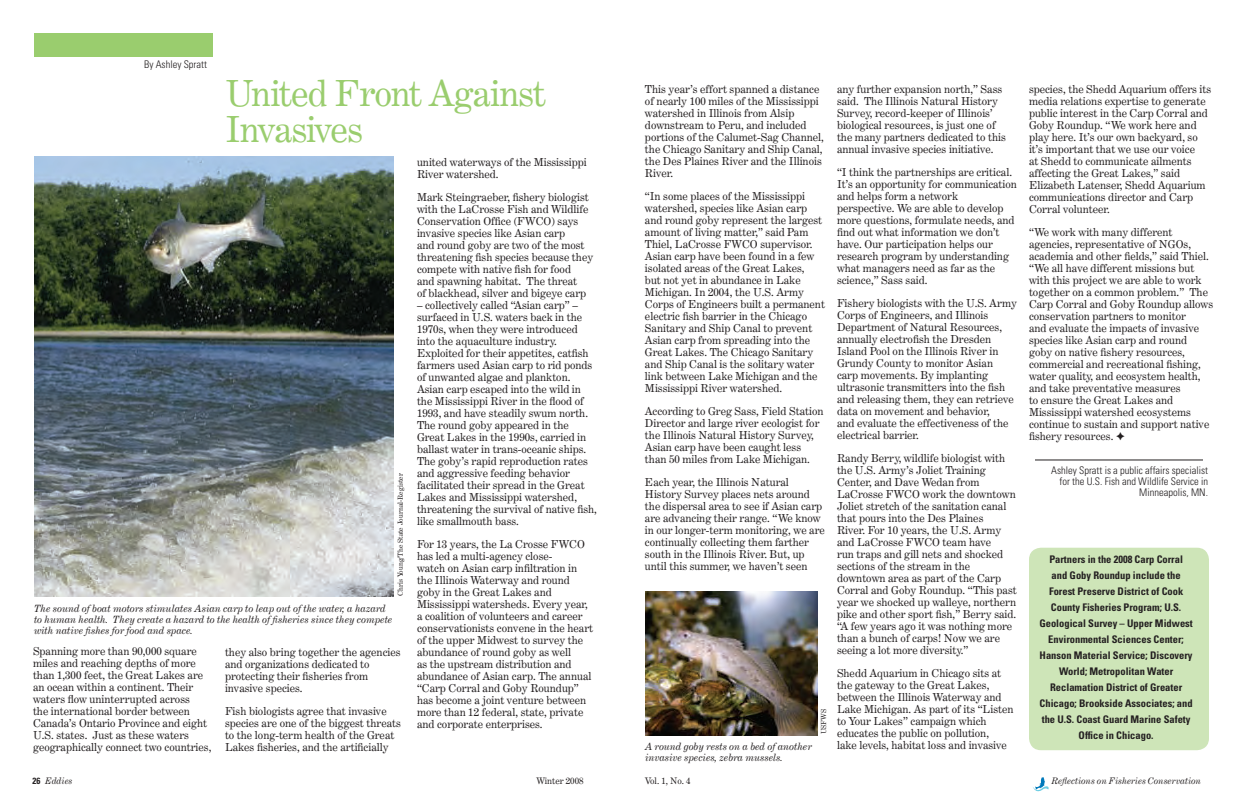
<style>
.page{position:relative;width:1242px;height:810px;background:#fff}
.page>*{position:absolute;margin:0;border:0;box-sizing:border-box;transform-origin:0 0}
.t1{font:36px/36px "Century Expanded BT";letter-spacing:-.025em;color:#9acd6e}
.t2{font:11px/12px "Century Expanded BT";color:#231f20}
.t3{font:700 condensed 10.5px/16px "Univers";color:#231f20;text-align:center}
.t4{font:300 condensed 10.5px/11px "Univers";color:#231f20;text-align:right}
.t5{font:italic 10px/11px "Century Expanded BT";color:#231f20}
.t6{font:italic 9px "Century Expanded BT";color:#231f20}
.t7{font:9px "Century Expanded BT";color:#231f20}
.t8{font:7px "Century Expanded BT";color:#231f20}
.s1{font-family:"Univers";font-weight:700;font-style:normal;font-stretch:condensed}
</style>
<div class="page">
<svg style="left:1033px;top:777px;width:16px;height:14px"></svg>
<div style="left:34px;top:33px;width:179px;height:23px;background:#9acd6e"></div>
<hr style="left:1035px;top:460px;width:168px;height:1px;background:#231f20">
<img style="left:34px;top:157px;width:360px;height:440px">
<img style="left:645px;top:591px;width:173px;height:145px">
<div style="left:1029px;top:548px;width:180px;height:202px;background:#cee5b8;border-radius:12px"></div>
<p class="t4" style="left:144px;top:59px;width:64px">By Ashley Spratt</p>
<h1 class="t1" style="left:225px;top:75px;width:322px">United Front Against<br>Invasives</h1>
<p class="t8" style="left:396px;top:596px;width:124px;rotate:-90deg">Chris Young/The State Journal-Register</p>
<p class="t5" style="left:34px;top:603px;width:360px">The sound of boat motors stimulates Asian carp to leap out of the water, a hazard to human health. They create a hazard to the health of fisheries since they compete with native fishes for food and space.</p>
<p class="t2" style="left:33px;top:645px;width:180px">Spanning more than 90,000 square miles and reaching depths of more than 1,300 feet, the Great Lakes are an ocean within a continent. Their waters flow uninterrupted across<br>the international border between Canada’s Ontario Province and eight U.S. states. Just as these waters geographically connect two countries,</p>
<p class="t2" style="left:225px;top:646px;width:177px">they also bring together the agencies and organizations dedicated to protecting their fisheries from invasive species.</p>
<p class="t2" style="left:225px;top:705px;width:177px">Fish biologists agree that invasive species are one of the biggest threats to the long-term health of the Great Lakes fisheries, and the artificially</p>
<p class="t2" style="left:417px;top:156px;width:171px">united waterways of the Mississippi<br>River watershed.</p>
<p class="t2" style="left:417px;top:191px;width:178px">Mark Steingraeber, fishery biologist with the LaCrosse Fish and Wildlife Conservation Office (FWCO) says invasive species like Asian carp<br>and round goby are two of the most threatening fish species because they compete with native fish for food<br>and spawning habitat. The threat<br>of blackhead, silver and bigeye carp</p>
<p class="t2" style="left:417px;top:299px;width:182px">– collectively called “Asian carp” – surfaced in U.S. waters back in the 1970s, when they were introduced into the aquaculture industry.<br>Exploited for their appetites, catfish farmers used Asian carp to rid ponds of unwanted algae and plankton.<br>Asian carp escaped into the wild in the Mississippi River in the flood of 1993, and have steadily swum north.<br>The round goby appeared in the Great Lakes in the 1990s, carried in ballast water in trans-oceanic ships.<br>The goby’s rapid reproduction rates and aggressive feeding behavior facilitated their spread in the Great Lakes and Mississippi watershed, threatening the survival of native fish, like smallmouth bass.</p>
<p class="t2" style="left:417px;top:538px;width:178px">For 13 years, the La Crosse FWCO has led a multi-agency close-<br>watch on Asian carp infiltration in the Illinois Waterway and round goby in the Great Lakes and Mississippi watersheds. Every year, a coalition of volunteers and career conservationists convene in the heart of the upper Midwest to survey the abundance of round goby as well<br>as the upstream distribution and abundance of Asian carp. The annual “Carp Corral and Goby Roundup” has become a joint venture between more than 12 federal, state, private and corporate enterprises.</p>
<p class="t2" style="left:645px;top:83px;width:180px">This year’s effort spanned a distance of nearly 100 miles of the Mississippi watershed in Illinois from Alsip downstream to Peru, and included portions of the Calumet-Sag Channel, the Chicago Sanitary and Ship Canal, the Des Plaines River and the Illinois<br>River.</p>
<p class="t2" style="left:645px;top:190px;width:182px">“In some places of the Mississippi watershed, species like Asian carp and round goby represent the largest amount of living matter,” said Pam Thiel, LaCrosse FWCO supervisor.<br>Asian carp have been found in a few isolated areas of the Great Lakes,<br>but not yet in abundance in Lake Michigan. In 2004, the U.S. Army Corps of Engineers built a permanent electric fish barrier in the Chicago Sanitary and Ship Canal to prevent Asian carp from spreading into the Great Lakes. The Chicago Sanitary and Ship Canal is the solitary water link between Lake Michigan and the Mississippi River watershed.</p>
<p class="t2" style="left:645px;top:405px;width:180px">According to Greg Sass, Field Station Director and large river ecologist for the Illinois Natural History Survey, Asian carp have been caught less than 50 miles from Lake Michigan.</p>
<p class="t2" style="left:645px;top:476px;width:181px">Each year, the Illinois Natural History Survey places nets around the dispersal area to see if Asian carp are advancing their range. “We know in our longer-term monitoring, we are continually collecting them farther south in the Illinois River. But, up until this summer, we haven’t seen</p>
<p class="t5" style="left:645px;top:741px;width:168px">A round goby rests on a bed of another invasive species, zebra mussels.</p>
<p class="t8" style="left:819px;top:734px;width:27px;rotate:-90deg">USFWS</p>
<p class="t2" style="left:837px;top:83px;width:170px">any further expansion north,” Sass said. The Illinois Natural History Survey, record-keeper of Illinois’ biological resources, is just one of the many partners dedicated to this annual invasive species initiative.</p>
<p class="t2" style="left:837px;top:166px;width:181px">“I think the partnerships are critical.<br>It’s an opportunity for communication and helps form a network perspective. We are able to develop more questions, formulate needs, and find out what information we don’t have. Our participation helps our research program by understanding what managers need as far as the science,” Sass said.</p>
<p class="t2" style="left:837px;top:297px;width:182px">Fishery biologists with the U.S. Army Corps of Engineers, and Illinois Department of Natural Resources, annually electrofish the Dresden Island Pool on the Illinois River in Grundy County to monitor Asian<br>carp movements. By implanting ultrasonic transmitters into the fish and releasing them, they can retrieve data on movement and behavior,<br>and evaluate the effectiveness of the electrical barrier.</p>
<p class="t2" style="left:837px;top:452px;width:181px">Randy Berry, wildlife biologist with the U.S. Army’s Joliet Training<br>Center, and Dave Wedan from<br>LaCrosse FWCO work the downtown<br>Joliet stretch of the sanitation canal that pours into the Des Plaines<br>River. For 10 years, the U.S. Army and LaCrosse FWCO team have<br>run traps and gill nets and shocked sections of the stream in the downtown area as part of the Carp<br>Corral and Goby Roundup. “This past year we shocked up walleye, northern pike and other sport fish,” Berry said. “A few years ago it was nothing more than a bunch of carps! Now we are seeing a lot more diversity.”</p>
<p class="t2" style="left:837px;top:667px;width:178px">Shedd Aquarium in Chicago sits at the gateway to the Great Lakes, between the Illinois Waterway and Lake Michigan. As part of its “Listen to Your Lakes” campaign which educates the public on pollution,<br>lake levels, habitat loss and invasive</p>
<p class="t2" style="left:1029px;top:83px;width:184px">species, the Shedd Aquarium offers its media relations expertise to generate public interest in the Carp Corral and Goby Roundup. “We work here and play here. It’s our own backyard, so it’s important that we use our voice<br>at Shedd to communicate ailments affecting the Great Lakes,” said Elizabeth Latenser, Shedd Aquarium communications director and Carp Corral volunteer.</p>
<p class="t2" style="left:1029px;top:226px;width:186px">“We work with many different agencies, representative of NGOs, academia and other fields,” said Thiel. “We all have different missions but with this project we are able to work together on a common problem.” The Carp Corral and Goby Roundup allows conservation partners to monitor<br>and evaluate the impacts of invasive species like Asian carp and round<br>goby on native fishery resources, commercial and recreational fishing, water quality, and ecosystem health, and take preventative measures<br>to ensure the Great Lakes and Mississippi watershed ecosystems continue to sustain and support native fishery resources.</p>
<p class="t4" style="left:1051px;top:465px;width:158px">Ashley Spratt is a public affairs specialist for the U.S. Fish and Wildlife Service in<br>Minneapolis, MN.</p>
<p class="t3" style="left:1039px;top:551px;width:155px">Partners in the 2008 Carp Corral<br>and Goby Roundup include the<br>Forest Preserve District of Cook<br>County Fisheries Program; U.S.<br>Geological Survey – Upper Midwest<br>Environmental Sciences Center;<br>Hanson Material Service; Discovery<br>World; Metropolitan Water<br>Reclamation District of Greater<br>Chicago; Brookside Associates; and the U.S. Coast Guard Marine Safety<br>Office in Chicago.</p>
<p class="t6" style="left:33px;top:775px;width:41px"><span class="s1">26</span> Eddies</p>
<p class="t7" style="left:536px;top:776px;width:49px">Winter 2008</p>
<p class="t7" style="left:645px;top:776px;width:47px">Vol. 1, No. 4</p>
<p class="t6" style="left:1052px;top:775px;width:151px">Reflections on Fisheries Conservation</p>
</div>
